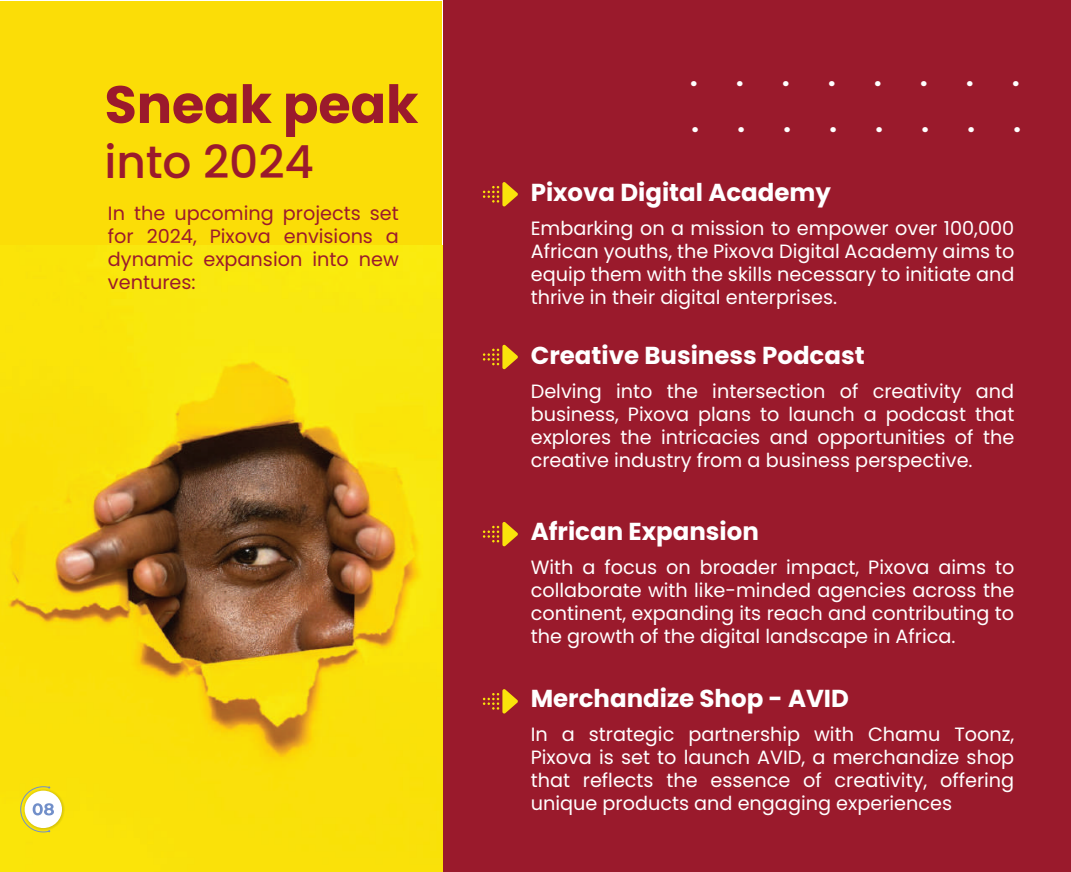
<style>
.page{position:relative;width:1071px;height:872px;background:#fff}
.page>*{position:absolute;margin:0;border:0;box-sizing:border-box;transform-origin:0 0}
.t1{font:700 52.5px "Poppins";letter-spacing:-.005em;color:#9b1a2c}
.t2{font:500 45.5px "Poppins";letter-spacing:-.005em;color:#9b1a2c}
.t3{font:600 31.5px "Poppins";color:#fff}
.t4{font:700 24.5px "Poppins";color:#fff}
.t5{font:19.25px/23.1px "Poppins";color:#fff;text-align:justify}
.t6{font:19.25px/23.1px "Poppins";color:#9b1a2c;text-align:justify}
</style>
<div class="page">
<div style="left:0;top:1px;width:442px;height:311px;background:#fbdd07"></div>
<img style="left:0;top:245px;width:443px;height:626px">
<div style="left:443px;top:0;width:628px;height:871px;background:#9a1a2c"></div>
<svg style="left:483px;top:182px;width:35px;height:25px"></svg>
<svg style="left:483px;top:344px;width:35px;height:25px"></svg>
<svg style="left:483px;top:522px;width:35px;height:24px"></svg>
<svg style="left:483px;top:689px;width:35px;height:25px"></svg>
<svg style="left:22px;top:787px;width:43px;height:43px"></svg>
<div style="left:25px;top:790px;width:37px;height:37px;background:#fff;border-radius:50%"></div>
<svg style="left:20px;top:786px;width:34px;height:46px"></svg>
<h1 class="t1" style="left:105px;top:74px;width:315px">Sneak peak</h1>
<h2 class="t2" style="left:105px;top:135px;width:211px">into 2024</h2>
<p class="t6" style="left:108px;top:201px;width:292px">In the upcoming projects set for 2024, Pixova envisions a dynamic expansion into new ventures:</p>
<h3 class="t3" style="left:690px;top:57px;width:332px">........</h3>
<h3 class="t3" style="left:691px;top:102px;width:332px">........</h3>
<p class="t4" style="left:531px;top:178px;width:302px">Pixova Digital Academy</p>
<p class="t5" style="left:531px;top:216px;width:485px">Embarking on a mission to empower over 100,000<br>African youths, the Pixova Digital Academy aims to equip them with the skills necessary to initiate and thrive in their digital enterprises.</p>
<p class="t4" style="left:531px;top:341px;width:335px">Creative Business Podcast</p>
<p class="t5" style="left:531px;top:380px;width:485px">Delving into the intersection of creativity and business, Pixova plans to launch a podcast that explores the intricacies and opportunities of the creative industry from a business perspective.</p>
<p class="t4" style="left:531px;top:517px;width:230px">African Expansion</p>
<p class="t5" style="left:531px;top:555px;width:485px">With a focus on broader impact, Pixova aims to collaborate with like-minded agencies across the continent, expanding its reach and contributing to the growth of the digital landscape in Africa.</p>
<p class="t4" style="left:531px;top:684px;width:320px">Merchandize Shop - AVID</p>
<p class="t5" style="left:531px;top:722px;width:485px">In a strategic partnership with Chamu Toonz, Pixova is set to launch AVID, a merchandize shop that reflects the essence of creativity, offering unique products and engaging experiences</p>
</div>
